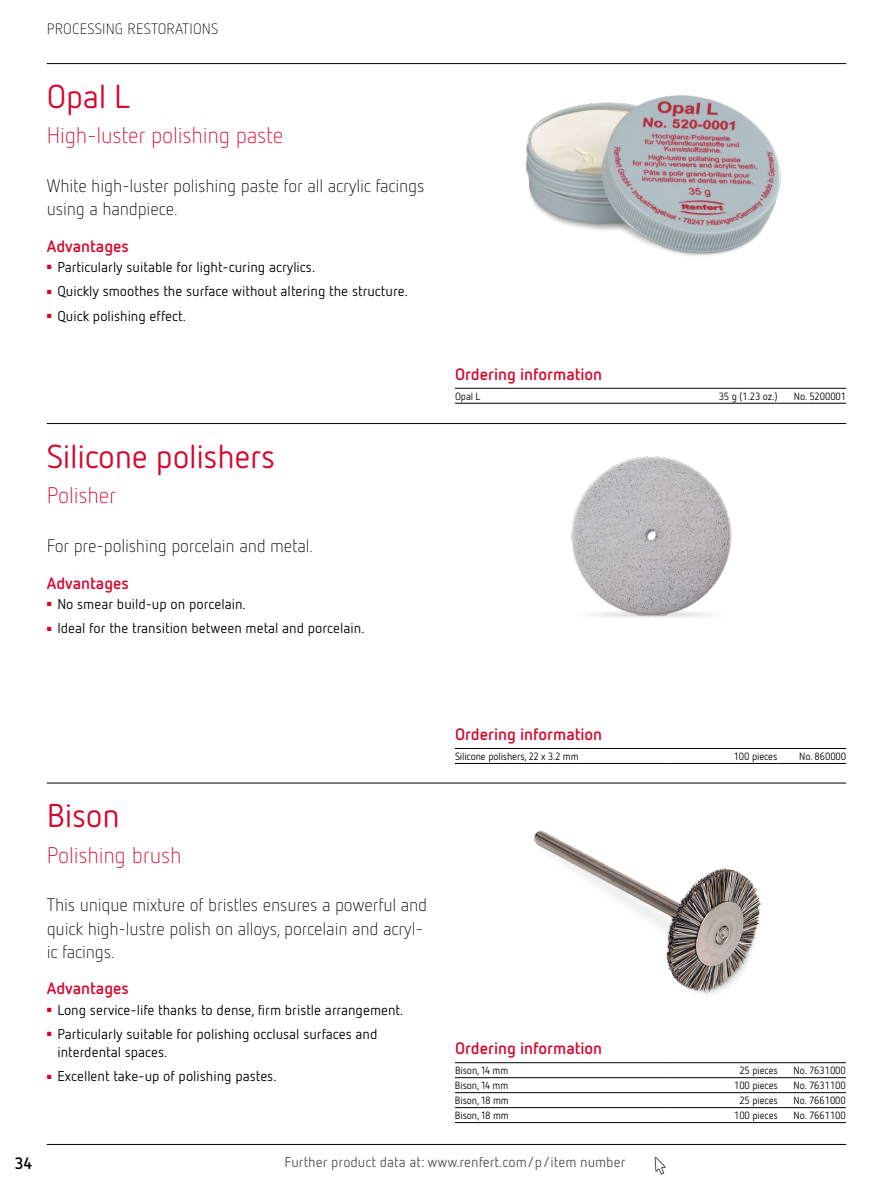
<style>
.page{position:relative;width:893px;height:1187px;background:#fff}
.page>*{position:absolute;margin:0;border:0;box-sizing:border-box;transform-origin:0 0}
.t1{font:33px "Netto Pro";letter-spacing:-.01em;color:#d5072d}
.t2{font:300 22.5px "Netto Pro";letter-spacing:-.01em;color:#d5072d}
.t3{font:300 18px/23.2px "Netto Pro";letter-spacing:-.01em;color:#000}
.t4{font:700 16.5px "Netto Pro";color:#d5072d}
.t5{font:700 16.5px "Netto Pro";color:#000}
.t6{font:300 15px "Netto Pro";letter-spacing:.01em;color:#000}
.t7{font:14.25px/18px "Netto Pro";color:#000}
.t8{font:14.25px "Netto Pro";color:#565655}
.t9{font:10.5px "Netto Pro";letter-spacing:-.01em;color:#000;scale:.96 1}
</style>
<div class="page">
<svg style="left:654px;top:1157px;width:12px;height:18px"></svg>
<hr style="left:455px;top:1062px;width:215px;height:1px;background:#000">
<hr style="left:670px;top:1062px;width:108px;height:1px;background:#000">
<hr style="left:778px;top:1062px;width:68px;height:1px;background:#000">
<hr style="left:455px;top:1077px;width:215px;height:1px;background:#000">
<hr style="left:670px;top:1077px;width:108px;height:1px;background:#000">
<hr style="left:778px;top:1077px;width:68px;height:1px;background:#000">
<hr style="left:455px;top:1092px;width:215px;height:1px;background:#000">
<hr style="left:670px;top:1092px;width:108px;height:1px;background:#000">
<hr style="left:778px;top:1092px;width:68px;height:1px;background:#000">
<hr style="left:455px;top:1107px;width:215px;height:1px;background:#000">
<hr style="left:455px;top:1122px;width:215px;height:1px;background:#000">
<hr style="left:670px;top:1107px;width:108px;height:1px;background:#000">
<hr style="left:670px;top:1122px;width:108px;height:1px;background:#000">
<hr style="left:778px;top:1107px;width:68px;height:1px;background:#000">
<hr style="left:778px;top:1122px;width:68px;height:1px;background:#000">
<hr style="left:455px;top:748px;width:215px;height:1px;background:#000">
<hr style="left:670px;top:748px;width:107px;height:1px;background:#000">
<hr style="left:777px;top:748px;width:69px;height:1px;background:#000">
<hr style="left:455px;top:763px;width:215px;height:1px;background:#000">
<hr style="left:670px;top:763px;width:107px;height:1px;background:#000">
<hr style="left:777px;top:763px;width:69px;height:1px;background:#000">
<hr style="left:455px;top:388px;width:215px;height:1px;background:#000">
<hr style="left:455px;top:403px;width:215px;height:1px;background:#000">
<hr style="left:670px;top:388px;width:107px;height:1px;background:#000">
<hr style="left:670px;top:403px;width:107px;height:1px;background:#000">
<hr style="left:777px;top:388px;width:69px;height:1px;background:#000">
<hr style="left:777px;top:403px;width:69px;height:1px;background:#000">
<img style="left:571px;top:456px;width:161px;height:162px">
<img style="left:533px;top:830px;width:229px;height:164px">
<img style="left:525px;top:95px;width:256px;height:161px">
<hr style="left:47px;top:423px;width:799px;height:1px;background:#000">
<hr style="left:47px;top:782px;width:799px;height:1px;background:#000">
<hr style="left:47px;top:63px;width:799px;height:1px;background:#000">
<hr style="left:47px;top:1144px;width:799px;height:1px;background:#000">
<p class="t6" style="left:47px;top:19px;width:173px">PROCESSING RESTORATIONS</p>
<h1 class="t1" style="left:47px;top:75px;width:85px">Opal L</h1>
<h2 class="t2" style="left:47px;top:121px;width:238px">High-luster polishing paste</h2>
<p class="t3" style="left:47px;top:173px;width:379px">White high-luster polishing paste for all acrylic facings using a handpiece.</p>
<p class="t4" style="left:47px;top:235px;width:84px">Advantages</p>
<p class="t7" style="left:47px;top:257px;width:270px"><sup>■</sup> Particularly suitable for light-curing acrylics.</p>
<p class="t7" style="left:47px;top:282px;width:363px"><sup>■</sup> Quickly smoothes the surface without altering the structure.</p>
<p class="t7" style="left:47px;top:306px;width:141px"><sup>■</sup> Quick polishing effect.</p>
<h1 class="t1" style="left:47px;top:435px;width:230px">Silicone polishers</h1>
<h2 class="t2" style="left:47px;top:481px;width:71px">Polisher</h2>
<p class="t3" style="left:47px;top:533px;width:268px">For pre-polishing porcelain and metal.</p>
<p class="t4" style="left:47px;top:572px;width:84px">Advantages</p>
<p class="t7" style="left:47px;top:594px;width:200px"><sup>■</sup> No smear build-up on porcelain.</p>
<p class="t7" style="left:47px;top:618px;width:319px"><sup>■</sup> Ideal for the transition between metal and porcelain.</p>
<p class="t4" style="left:455px;top:363px;width:149px">Ordering information</p>
<p class="t9" style="left:455px;top:389px;width:28px">Opal L</p>
<p class="t9" style="left:719px;top:389px;width:63px">35 g (1.23 oz.)</p>
<p class="t9" style="left:794px;top:389px;width:56px">No. 5200001</p>
<p class="t4" style="left:455px;top:723px;width:149px">Ordering information</p>
<p class="t9" style="left:455px;top:749px;width:130px">Silicone polishers, 22 x 3.2 mm</p>
<p class="t9" style="left:734px;top:749px;width:47px">100 pieces</p>
<p class="t9" style="left:799px;top:749px;width:50px">No. 860000</p>
<p class="t5" style="left:15px;top:1151px;width:19px">34</p>
<h1 class="t1" style="left:47px;top:794px;width:74px">Bison</h1>
<h2 class="t2" style="left:47px;top:840px;width:136px">Polishing brush</h2>
<p class="t3" style="left:47px;top:892px;width:382px">This unique mixture of bristles ensures a powerful and quick high-lustre polish on alloys, porcelain and acryl&shy;ic facings.</p>
<p class="t4" style="left:47px;top:977px;width:84px">Advantages</p>
<p class="t7" style="left:47px;top:999px;width:358px"><sup>■</sup> Long service-life thanks to dense, firm bristle arrangement.</p>
<p class="t7" style="left:57px;top:1024px;width:322px;text-indent:-11px"><sup>■</sup> Particularly suitable for polishing occlusal surfaces and interdental spaces.</p>
<p class="t7" style="left:47px;top:1066px;width:231px"><sup>■</sup> Excellent take-up of polishing pastes.</p>
<p class="t4" style="left:455px;top:1037px;width:149px">Ordering information</p>
<p class="t9" style="left:455px;top:1063px;width:57px">Bison, 14 mm</p>
<p class="t9" style="left:739px;top:1063px;width:42px">25 pieces</p>
<p class="t9" style="left:794px;top:1063px;width:56px">No. 7631000</p>
<p class="t9" style="left:455px;top:1078px;width:57px">Bison, 14 mm</p>
<p class="t9" style="left:734px;top:1078px;width:47px">100 pieces</p>
<p class="t9" style="left:794px;top:1078px;width:56px">No. 7631100</p>
<p class="t9" style="left:455px;top:1093px;width:58px">Bison, 18 mm</p>
<p class="t9" style="left:739px;top:1093px;width:42px">25 pieces</p>
<p class="t9" style="left:794px;top:1093px;width:56px">No. 7661000</p>
<p class="t9" style="left:455px;top:1108px;width:58px">Bison, 18 mm</p>
<p class="t9" style="left:734px;top:1108px;width:47px">100 pieces</p>
<p class="t9" style="left:794px;top:1108px;width:56px">No. 7661100</p>
<p class="t8" style="left:285px;top:1152px;width:342px">Further product data at: www.renfert.com/p/item number</p>
</div>
